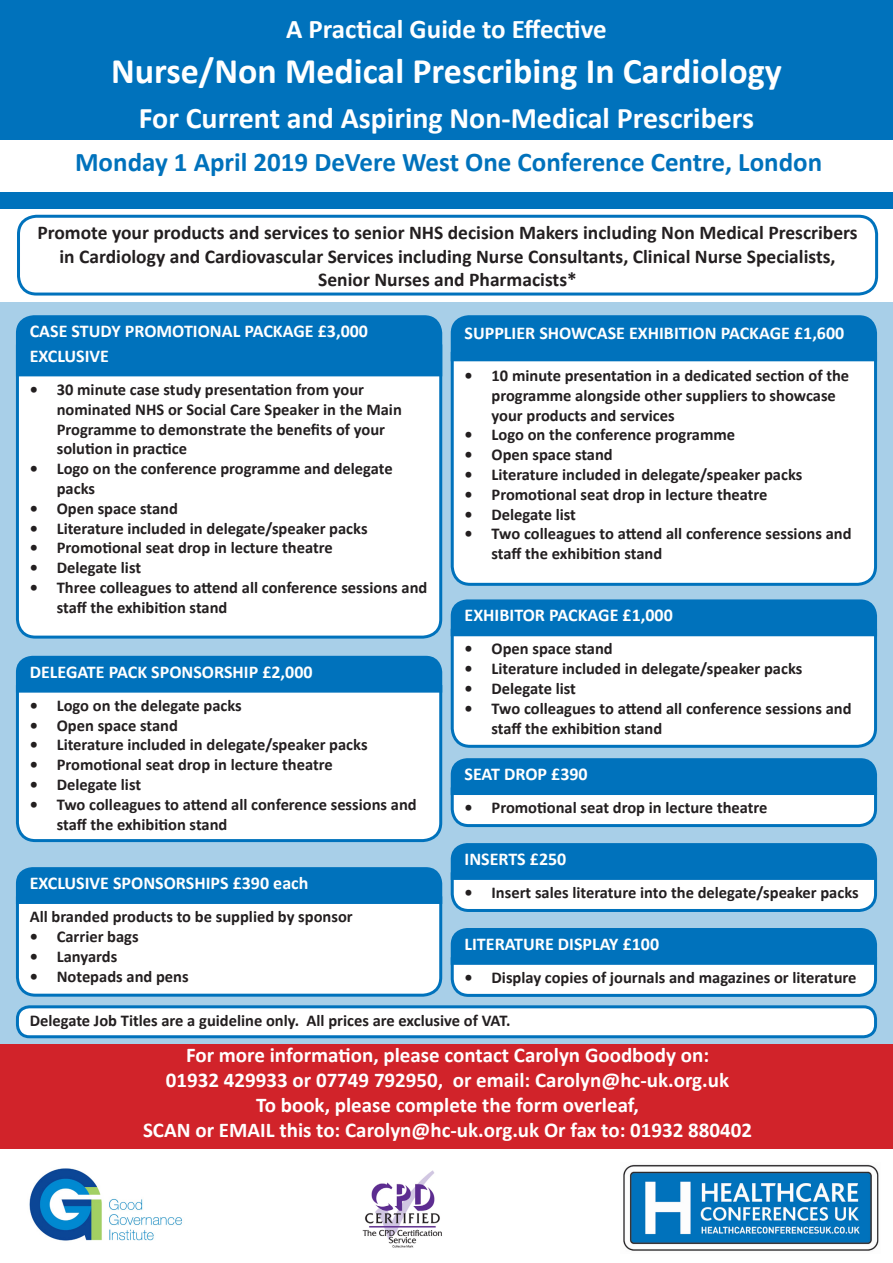
<style>
.page{position:relative;width:893px;height:1263px;background:#fff}
.page>*{position:absolute;margin:0;border:0;box-sizing:border-box;transform-origin:0 0}
.t1{font:700 36px "Calibri";color:#fff}
.t2{font:700 30px "Calibri";color:#fff}
.t3{font:700 27px "Calibri";color:#0072bc}
.t4{font:700 27px "Calibri";color:#fff}
.t5{font:700 21px "Calibri";color:#fff}
.t6{font:700 19.5px/23.4px "Calibri";color:#231f20;text-align:center}
.t7{font:700 18px/25.2px "Calibri";color:#fff}
.t8{font:700 16.5px/19.8px "Calibri";color:#231f20}
</style>
<div class="page">
<div style="left:0;top:968px;width:893px;height:181px;background:#d1232a"></div>
<div style="left:0;top:0;width:893px;height:208px;background:#0072bc"></div>
<div style="left:0;top:140px;width:893px;height:51px;background:#fff"></div>
<div style="left:17px;top:215px;width:861px;height:81px;border:3px solid #0072bc;border-radius:18px"></div>
<img style="left:29px;top:1168px;width:153px;height:73px">
<img style="left:623px;top:1164px;width:256px;height:87px">
<img style="left:362px;top:1170px;width:80px;height:78px">
<div style="left:0;top:302px;width:893px;height:741px;background:#a8cfe8"></div>
<div style="left:15px;top:343px;width:428px;height:296px;background:#fff"></div>
<div style="left:16px;top:315px;width:426px;height:61px;background:#0072bc"></div>
<div style="left:450px;top:350px;width:428px;height:236px;background:#fff"></div>
<div style="left:451px;top:315px;width:426px;height:46px;background:#0072bc"></div>
<div style="left:15px;top:683px;width:428px;height:160px;background:#fff"></div>
<div style="left:16px;top:656px;width:426px;height:37px;background:#0072bc"></div>
<div style="left:450px;top:627px;width:428px;height:121px;background:#fff"></div>
<div style="left:451px;top:599px;width:426px;height:37px;background:#0072bc"></div>
<svg style="left:450px;top:758px;width:428px;height:70px;background:#6badd8"></svg>
<svg style="left:15px;top:843px;width:863px;height:154px;background:#8fc1e1"></svg>
<div style="left:17px;top:1007px;width:858px;height:30px;background:#fff;border-radius:12px"></div>
<div style="left:16px;top:1005px;width:861px;height:33px;border:3px solid #0072bc;border-radius:12px"></div>
<p class="t4" style="left:286px;top:10px;width:322px">A Practical Guide to Effective</p>
<p class="t1" style="left:111px;top:45px;width:672px">Nurse/Non Medical Prescribing In Cardiology</p>
<p class="t2" style="left:139px;top:97px;width:617px">For Current and Aspiring Non-Medical Prescribers</p>
<p class="t3" style="left:75px;top:143px;width:749px">Monday 1 April 2019 DeVere West One Conference Centre, London</p>
<p class="t6" style="left:37px;top:221px;width:822px">Promote your products and services to senior NHS decision Makers including Non Medical Prescribers in Cardiology and Cardiovascular Services including Nurse Consultants, Clinical Nurse Specialists,<br>Senior Nurses and Pharmacists*</p>
<p class="t7" style="left:30px;top:318px;width:340px">CASE STUDY PROMOTIONAL PACKAGE £3,000<br>EXCLUSIVE</p>
<p class="t8" style="left:57px;top:379px;width:347px;text-indent:-27px">• 30 minute case study presentation from your nominated NHS or Social Care Speaker in the Main Programme to demonstrate the benefits of your solution in practice</p>
<p class="t8" style="left:57px;top:459px;width:337px;text-indent:-27px">• Logo on the conference programme and delegate packs</p>
<p class="t8" style="left:30px;top:498px;width:150px">• Open space stand</p>
<p class="t8" style="left:30px;top:518px;width:339px">• Literature included in delegate/speaker packs</p>
<p class="t8" style="left:30px;top:538px;width:304px">• Promotional seat drop in lecture theatre</p>
<p class="t8" style="left:30px;top:558px;width:113px">• Delegate list</p>
<p class="t8" style="left:57px;top:577px;width:372px;text-indent:-27px">• Three colleagues to attend all conference sessions and staff the exhibition stand</p>
<p class="t7" style="left:30px;top:659px;width:284px">DELEGATE PACK SPONSORSHIP £2,000</p>
<p class="t8" style="left:30px;top:695px;width:214px">• Logo on the delegate packs</p>
<p class="t8" style="left:30px;top:715px;width:150px">• Open space stand</p>
<p class="t8" style="left:30px;top:735px;width:339px">• Literature included in delegate/speaker packs</p>
<p class="t8" style="left:30px;top:755px;width:304px">• Promotional seat drop in lecture theatre</p>
<p class="t8" style="left:30px;top:774px;width:113px">• Delegate list</p>
<p class="t8" style="left:57px;top:794px;width:361px;text-indent:-27px">• Two colleagues to attend all conference sessions and staff the exhibition stand</p>
<p class="t7" style="left:30px;top:870px;width:280px">EXCLUSIVE SPONSORSHIPS £390 each</p>
<p class="t8" style="left:30px;top:906px;width:324px">All branded products to be supplied by sponsor</p>
<p class="t8" style="left:30px;top:926px;width:110px">• Carrier bags</p>
<p class="t8" style="left:30px;top:946px;width:89px">• Lanyards</p>
<p class="t8" style="left:30px;top:966px;width:160px">• Notepads and pens</p>
<p class="t7" style="left:465px;top:320px;width:381px">SUPPLIER SHOWCASE EXHIBITION PACKAGE £1,600</p>
<p class="t8" style="left:492px;top:365px;width:359px;text-indent:-27px">• 10 minute presentation in a dedicated section of the programme alongside other suppliers to showcase your products and services</p>
<p class="t8" style="left:465px;top:425px;width:272px">• Logo on the conference programme</p>
<p class="t8" style="left:465px;top:445px;width:150px">• Open space stand</p>
<p class="t8" style="left:465px;top:464px;width:339px">• Literature included in delegate/speaker packs</p>
<p class="t8" style="left:465px;top:484px;width:304px">• Promotional seat drop in lecture theatre</p>
<p class="t8" style="left:465px;top:504px;width:113px">• Delegate list</p>
<p class="t8" style="left:492px;top:524px;width:361px;text-indent:-27px">• Two colleagues to attend all conference sessions and staff the exhibition stand</p>
<p class="t7" style="left:465px;top:603px;width:210px">EXHIBITOR PACKAGE £1,000</p>
<p class="t8" style="left:465px;top:639px;width:150px">• Open space stand</p>
<p class="t8" style="left:465px;top:659px;width:339px">• Literature included in delegate/speaker packs</p>
<p class="t8" style="left:465px;top:678px;width:113px">• Delegate list</p>
<p class="t8" style="left:492px;top:698px;width:361px;text-indent:-27px">• Two colleagues to attend all conference sessions and staff the exhibition stand</p>
<p class="t7" style="left:465px;top:761px;width:125px">SEAT DROP £390</p>
<p class="t8" style="left:465px;top:798px;width:304px">• Promotional seat drop in lecture theatre</p>
<p class="t7" style="left:465px;top:846px;width:103px">INSERTS £250</p>
<p class="t8" style="left:465px;top:882px;width:396px">• Insert sales literature into the delegate/speaker packs</p>
<p class="t7" style="left:465px;top:931px;width:196px">LITERATURE DISPLAY £100</p>
<p class="t8" style="left:465px;top:967px;width:393px">• Display copies of journals and magazines or literature</p>
<p class="t8" style="left:30px;top:1010px;width:482px">Delegate Job Titles are a guideline only. All prices are exclusive of VAT.</p>
<p class="t5" style="left:186px;top:1040px;width:525px">For more information, please contact Carolyn Goodbody on:</p>
<p class="t5" style="left:166px;top:1065px;width:565px">01932 429933 or 07749 792950, or email: Carolyn@hc-uk.org.uk</p>
<p class="t5" style="left:256px;top:1090px;width:384px">To book, please complete the form overleaf,</p>
<p class="t5" style="left:143px;top:1116px;width:611px">SCAN or EMAIL this to: Carolyn@hc-uk.org.uk Or fax to: 01932 880402</p>
</div>
